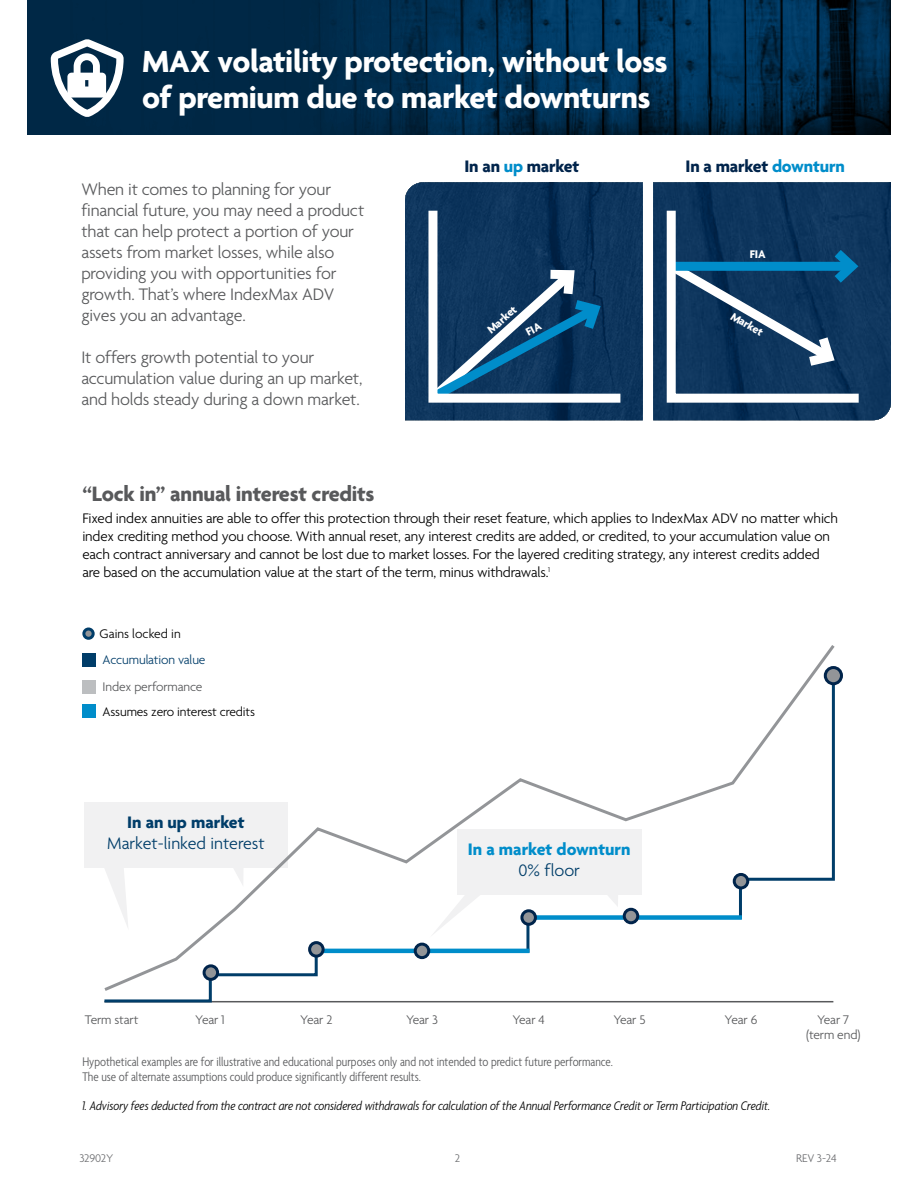
<style>
.page{position:relative;width:918px;height:1188px;background:#fff}
.page>*{position:absolute;margin:0;border:0;box-sizing:border-box;transform-origin:0 0}
.t1{font:700 33px/36px "Agenda";letter-spacing:-.01em;color:#fff}
.t2{font:700 22.5px "Agenda";letter-spacing:-.01em;color:#58595b}
.t3{font:300 18px/21px "Agenda";letter-spacing:-.01em;color:#58595b}
.t4{font:700 18px "Agenda";letter-spacing:-.01em;color:#00244b}
.t5{font:300 18px "Agenda";color:#003d69}
.t6{font:700 18px "Agenda";color:#008dca}
.t7{font:700 18px "Agenda";color:#003d69}
.t8{font:300 15px/18px "Agenda";letter-spacing:-.01em;color:#000}
.t9{font:300 condensed 13.5px/15px "Agenda";color:#58595b}
.t10{font:italic 300 condensed 13.5px "Agenda";color:#000}
.t11{font:300 13.5px/15px "Agenda";letter-spacing:-.01em;color:#58595b;text-align:center}
.t12{font:300 13.5px "Agenda";letter-spacing:-.01em;color:#000}
.t13{font:300 13.5px "Agenda";letter-spacing:-.01em;color:#003d69}
.t14{font:700 12px "Agenda";color:#fff}
.t15{font:300 12px "Agenda";letter-spacing:-.01em;color:#6d6e71}
.s1{color:#008dca}
</style>
<div class="page">
<svg style="left:27px;top:0;width:864px;height:135px;background:#002b4a"></svg>
<div style="left:653px;top:182px;width:238px;height:238px;background:#0d355d"></div>
<div style="left:405px;top:182px;width:238px;height:238px;background:#0d355d"></div>
<div style="left:84px;top:629px;width:9px;height:9px;background:#939598;border-radius:50%"></div>
<div style="left:82px;top:628px;width:13px;height:12px;border:3px solid #003d69;border-radius:50%"></div>
<svg style="left:666px;top:202px;width:200px;height:205px"></svg>
<div style="left:82px;top:680px;width:14px;height:13px;background:#bcbec0"></div>
<div style="left:82px;top:653px;width:14px;height:13px;background:#003d69"></div>
<svg style="left:104px;top:994px;width:730px;height:9px"></svg>
<div style="left:824px;top:666px;width:19px;height:19px;border:3px solid #00244b;border-radius:50%"></div>
<div style="left:84px;top:802px;width:204px;height:66px;background:#f1f1f2"></div>
<div style="left:82px;top:704px;width:14px;height:14px;background:#008dca"></div>
<svg style="left:104px;top:645px;width:734px;height:349px"></svg>
<svg style="left:51px;top:39px;width:73px;height:78px"></svg>
<div style="left:529px;top:915px;width:213px;height:5px;background:#008dca"></div>
<div style="left:310px;top:943px;width:13px;height:13px;background:#939598;border-radius:50%"></div>
<div style="left:308px;top:941px;width:17px;height:17px;border:3px solid #00244b;border-radius:50%"></div>
<div style="left:415px;top:944px;width:14px;height:14px;background:#939598;border-radius:50%"></div>
<div style="left:414px;top:943px;width:16px;height:16px;border:3px solid #00244b;border-radius:50%"></div>
<div style="left:522px;top:911px;width:13px;height:13px;background:#939598;border-radius:50%"></div>
<div style="left:520px;top:909px;width:17px;height:17px;border:3px solid #00244b;border-radius:50%"></div>
<div style="left:624px;top:909px;width:14px;height:14px;background:#939598;border-radius:50%"></div>
<div style="left:623px;top:908px;width:16px;height:16px;border:3px solid #00244b;border-radius:50%"></div>
<div style="left:734px;top:874px;width:14px;height:14px;background:#939598;border-radius:50%"></div>
<div style="left:733px;top:873px;width:16px;height:16px;border:3px solid #00244b;border-radius:50%"></div>
<svg style="left:430px;top:890px;width:56px;height:47px"></svg>
<svg style="left:421px;top:202px;width:200px;height:207px"></svg>
<h1 class="t1" style="left:142px;top:45px;width:527px">MAX volatility protection, without loss of premium due to market downturns</h1>
<p class="t3" style="left:81px;top:180px;width:284px">When it comes to planning for your financial future, you may need a product that can help protect a portion of your assets from market losses, while also providing you with opportunities for growth. That’s where IndexMax ADV gives you an advantage.</p>
<p class="t3" style="left:81px;top:347px;width:283px">It offers growth potential to your accumulation value during an up market, and holds steady during a down market.</p>
<p class="t4" style="left:465px;top:156px;width:116px">In an <span class="s1">up</span> market</p>
<p class="t4" style="left:686px;top:156px;width:161px">In a market <span class="s1">downturn</span></p>
<p class="t14" style="left:484px;top:327px;width:37px;rotate:-42deg">Market</p>
<p class="t14" style="left:750px;top:248px;width:17px">FIA</p>
<p class="t14" style="left:735px;top:310px;width:37px;rotate:30deg">Market</p>
<h2 class="t2" style="left:82px;top:481px;width:294px">“Lock in” annual interest credits</h2>
<p class="t8" style="left:82px;top:510px;width:757px">Fixed index annuities are able to offer this protection through their reset feature, which applies to IndexMax ADV no matter which index crediting method you choose. With annual reset, any interest credits are added, or credited, to your accumulation value on each contract anniversary and cannot be lost due to market losses. For the layered crediting strategy, any interest credits added are based on the accumulation value at the start of the term, minus withdrawals.<sup>1</sup></p>
<p class="t12" style="left:100px;top:626px;width:83px">Gains locked in</p>
<p class="t13" style="left:103px;top:653px;width:104px">Accumulation value</p>
<p class="t11" style="left:103px;top:680px;width:101px">Index performance</p>
<p class="t12" style="left:103px;top:704px;width:154px">Assumes zero interest credits</p>
<p class="t7" style="left:127px;top:813px;width:119px">In an up market</p>
<p class="t5" style="left:107px;top:834px;width:159px">Market-linked interest</p>
<p class="t6" style="left:468px;top:840px;width:164px">In a market downturn</p>
<p class="t5" style="left:519px;top:861px;width:63px">0% floor</p>
<p class="t11" style="left:613px;top:1013px;width:34px">Year 5</p>
<p class="t11" style="left:725px;top:1013px;width:34px">Year 6</p>
<p class="t11" style="left:85px;top:1013px;width:55px">Term start</p>
<p class="t11" style="left:195px;top:1013px;width:31px">Year 1</p>
<p class="t11" style="left:300px;top:1013px;width:34px">Year 2</p>
<p class="t11" style="left:406px;top:1013px;width:33px">Year 3</p>
<p class="t11" style="left:806px;top:1013px;width:56px">Year 7 (term end)</p>
<p class="t11" style="left:512px;top:1013px;width:34px">Year 4</p>
<p class="t9" style="left:82px;top:1055px;width:532px">Hypothetical examples are for illustrative and educational purposes only and not intended to predict future performance.<br>The use of alternate assumptions could produce significantly different results.</p>
<p class="t10" style="left:82px;top:1097px;width:690px">1. Advisory fees deducted from the contract are not considered withdrawals for calculation of the Annual Performance Credit or Term Participation Credit.</p>
<p class="t15" style="left:79px;top:1152px;width:36px">32902Y</p>
<p class="t15" style="left:455px;top:1152px;width:7px">2</p>
<p class="t15" style="left:796px;top:1152px;width:42px">REV 3-24</p>
</div>
